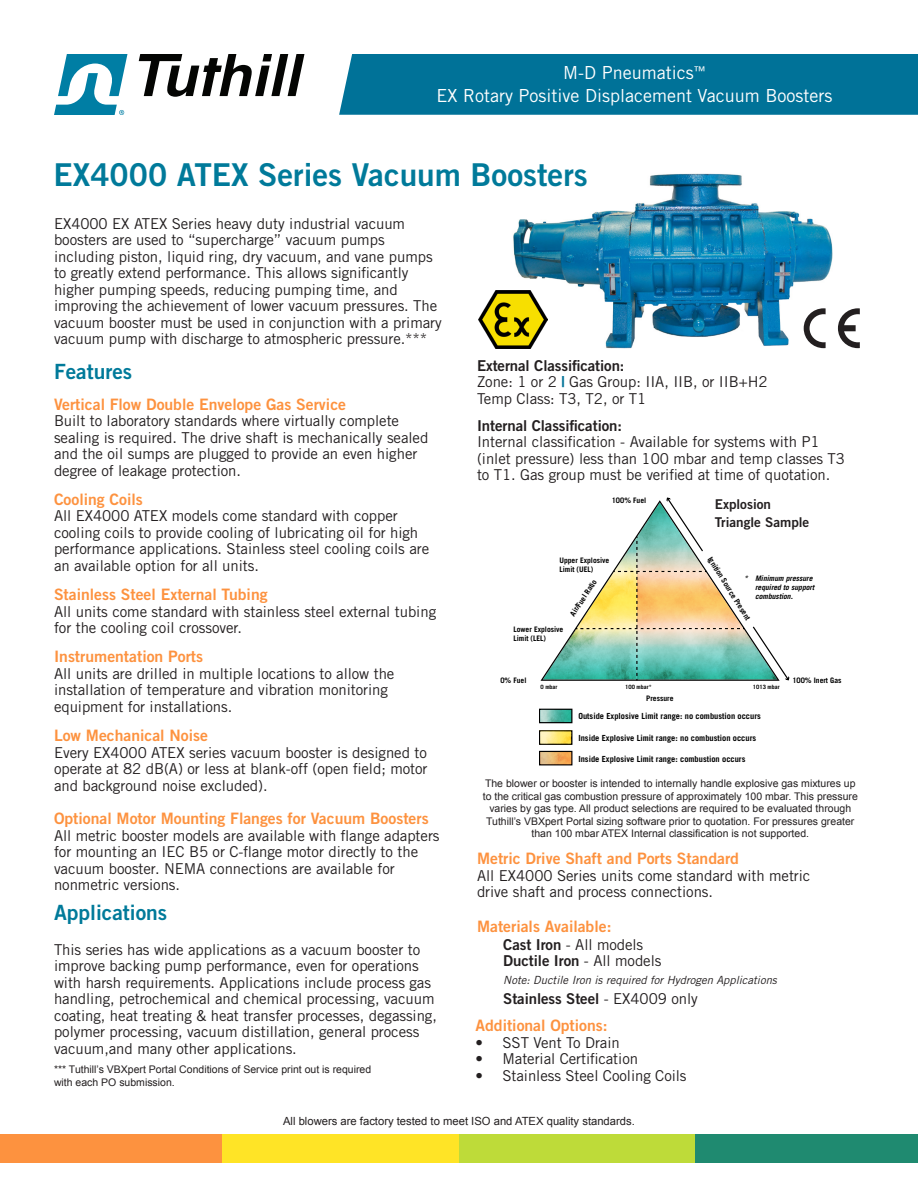
<style>
.page{position:relative;width:918px;height:1188px;background:#fff}
.page>*{position:absolute;margin:0;border:0;box-sizing:border-box;transform-origin:0 0}
.t1{font:31.5px "Trade Gothic LT Std Bd 2";color:#007a9a}
.Features_Header{font:21px "Trade Gothic LT Std Bd 2";color:#007a9a}
.t2{font:18px "Trade Gothic LT Std";color:#fff}
.Feature_ORANGE_Sub_H{font:15.75px "Trade Gothic LT Std Bd 2";color:#fd923f}
.Feature_Text{font:15px/16.5px "Trade Gothic LT Std";letter-spacing:-.005em;color:#231f20}
.Feature_Text-2{font:15px "Trade Gothic LT Std Bd 2";letter-spacing:-.005em;color:#231f20}
.Table_Text{font:13.5px "Trade Gothic LT Std Bd 2";color:#231f20}
.ISO_Caption_Text{font:11.25px "Arial";color:#231f20}
.t3{font:italic 11.25px "Trade Gothic LT Std";color:#231f20}
.Captions{font:10.5px/12.6px "Arial";color:#231f20}
.t4{font:700 8.4px "Trade Gothic LT";color:#000}
.t5{font:700 7.5px/9px "Trade Gothic LT";color:#000}
.t6{font:italic 7.5px "Trade Gothic LT Std";color:#000}
.t7{font:italic 700 7.5px/9px "Trade Gothic LT";color:#000}
.t8{font:700 5.85px "Trade Gothic LT";color:#000}
.s1{font-weight:700;color:#007298}
.s2{font-family:"Trade Gothic LT Std Bd 2"}
.s3{font-family:"Trade Gothic LT Std"}
</style>
<div class="page">
<svg style="left:54px;top:54px;width:73px;height:61px"></svg>
<svg style="left:139px;top:54px;width:165px;height:43px"></svg>
<div style="left:339px;top:54px;width:579px;height:61px;background:#007298"></div>
<div style="left:0;top:1134px;width:223px;height:28px;background:#fd923f"></div>
<div style="left:223px;top:1134px;width:236px;height:28px;background:#ffe426"></div>
<div style="left:459px;top:1134px;width:236px;height:28px;background:#bedb39"></div>
<div style="left:695px;top:1134px;width:223px;height:28px;background:#1f8a70"></div>
<img style="left:513px;top:173px;width:320px;height:175px">
<img style="left:478px;top:290px;width:70px;height:58px">
<svg style="left:804px;top:308px;width:22px;height:40px"></svg>
<svg style="left:838px;top:308px;width:22px;height:40px"></svg>
<svg style="left:540px;top:497px;width:250px;height:184px"></svg>
<div style="left:539px;top:709px;width:33px;height:14px;border:1px solid #000"></div>
<div style="left:539px;top:730px;width:33px;height:15px;border:1px solid #000"></div>
<div style="left:539px;top:751px;width:33px;height:14px;border:1px solid #000"></div>
<img style="left:540px;top:709px;width:32px;height:14px">
<img style="left:540px;top:731px;width:32px;height:13px">
<img style="left:540px;top:751px;width:32px;height:14px">
<p class="t2" style="left:563px;top:62px;width:144px">M-D Pneumatics<sup>™</sup></p>
<p class="t2" style="left:437px;top:84px;width:397px">EX Rotary Positive Displacement Vacuum Boosters</p>
<p class="t1" style="left:54px;top:155px;width:536px">EX4000 ATEX Series Vacuum Boosters</p>
<p class="Feature_Text" style="left:54px;top:215px;width:353px">EX4000 EX ATEX Series heavy duty industrial vacuum</p>
<p class="Feature_Text" style="left:54px;top:232px;width:389px">boosters are used to “supercharge” vacuum pumps including piston, liquid ring, dry vacuum, and vane pumps to greatly extend performance. This allows significantly higher pumping speeds, reducing pumping time, and improving the achievement of lower vacuum pressures. The vacuum booster must be used in conjunction with a primary vacuum pump with discharge to atmospheric pressure.***</p>
<p class="Features_Header" style="left:54px;top:358px;width:80px">Features</p>
<p class="Feature_ORANGE_Sub_H" style="left:54px;top:394px;width:294px">Vertical Flow Double Envelope Gas Service</p>
<p class="Feature_Text" style="left:54px;top:412px;width:347px">Built to laboratory standards where virtually complete</p>
<p class="Feature_Text" style="left:54px;top:429px;width:376px">sealing is required. The drive shaft is mechanically sealed</p>
<p class="Feature_Text" style="left:54px;top:445px;width:365px">and the oil sumps are plugged to provide an even higher</p>
<p class="Feature_Text" style="left:54px;top:462px;width:189px">degree of leakage protection.</p>
<p class="Feature_ORANGE_Sub_H" style="left:54px;top:490px;width:90px">Cooling Coils</p>
<p class="Feature_Text" style="left:54px;top:508px;width:377px">All EX4000 ATEX models come standard with copper cooling coils to provide cooling of lubricating oil for high performance applications. Stainless steel cooling coils are an available option for all units.</p>
<p class="Feature_ORANGE_Sub_H" style="left:54px;top:585px;width:215px">Stainless Steel External Tubing</p>
<p class="Feature_Text" style="left:54px;top:603px;width:384px">All units come standard with stainless steel external tubing for the cooling coil crossover.</p>
<p class="Feature_ORANGE_Sub_H" style="left:54px;top:647px;width:151px">Instrumentation Ports</p>
<p class="Feature_Text" style="left:54px;top:665px;width:342px">All units are drilled in multiple locations to allow the installation of temperature and vibration monitoring equipment for installations.</p>
<p class="Feature_ORANGE_Sub_H" style="left:54px;top:726px;width:156px">Low Mechanical Noise</p>
<p class="Feature_Text" style="left:54px;top:744px;width:375px;text-align:justify">Every EX4000 ATEX series vacuum booster is designed to operate at 82 dB(A) or less at blank-off (open field; motor and background noise excluded).</p>
<p class="Feature_ORANGE_Sub_H" style="left:54px;top:809px;width:376px">Optional Motor Mounting Flanges for Vacuum Boosters</p>
<p class="Feature_Text" style="left:54px;top:827px;width:387px">All metric booster models are available with flange adapters for mounting an IEC B5 or C-flange motor directly to the vacuum booster. NEMA connections are available for nonmetric versions.</p>
<p class="Features_Header" style="left:54px;top:900px;width:115px">Applications</p>
<p class="Feature_Text" style="left:54px;top:941px;width:384px">This series has wide applications as a vacuum booster to improve backing pump performance, even for operations with harsh requirements. Applications include process gas handling, petrochemical and chemical processing, vacuum coating, heat treating &amp; heat transfer processes, degassing, polymer processing, vacuum distillation, general process vacuum,and many other applications.</p>
<p class="Captions" style="left:54px;top:1063px;width:319px">*** Tuthill’s VBXpert Portal Conditions of Service print out is required with each PO submission.</p>
<p class="ISO_Caption_Text" style="left:283px;top:1114px;width:353px">All blowers are factory tested to meet ISO and ATEX quality standards.</p>
<p class="Feature_Text-2" style="left:477px;top:356px;width:149px">External Classification:</p>
<p class="Feature_Text" style="left:477px;top:373px;width:292px">Zone: 1 or 2 <span class="s1">|</span> Gas Group: IIA, IIB, or IIB+H2</p>
<p class="Feature_Text" style="left:477px;top:390px;width:171px">Temp Class: T3, T2, or T1</p>
<p class="Feature_Text-2" style="left:477px;top:416px;width:147px">Internal Classification:</p>
<p class="Feature_Text" style="left:477px;top:433px;width:369px">Internal classification - Available for systems with P1 (inlet pressure) less than 100 mbar and temp classes T3 to T1. Gas group must be verified at time of quotation.</p>
<p class="t5" style="left:612px;top:495px;width:36px">100% Fuel</p>
<p class="Table_Text" style="left:715px;top:496px;width:58px">Explosion</p>
<p class="Table_Text" style="left:715px;top:514px;width:96px">Triangle Sample</p>
<p class="t5" style="left:714px;top:555px;width:75px;rotate:58deg">Ignition Source Present</p>
<p class="t5" style="left:559px;top:556px;width:51px">Upper Explosive<br>Limit (UEL)</p>
<p class="t7" style="left:755px;top:574px;width:61px;text-indent:-11px">* Minimum pressure required to support combustion.</p>
<p class="t5" style="left:568px;top:613px;width:44px;rotate:-57deg">Air/Fuel Ratio</p>
<p class="t5" style="left:513px;top:625px;width:51px">Lower Explosive<br>Limit (LEL)</p>
<p class="t5" style="left:500px;top:676px;width:28px">0% Fuel</p>
<p class="t5" style="left:792px;top:676px;width:51px">100% Inert Gas</p>
<p class="t8" style="left:541px;top:683px;width:18px">0 mbar</p>
<p class="t8" style="left:625px;top:683px;width:28px">100 mbar*</p>
<p class="t8" style="left:753px;top:683px;width:28px">1013 mbar</p>
<p class="t5" style="left:646px;top:694px;width:29px">Pressure</p>
<p class="t4" style="left:578px;top:711px;width:184px">Outside Explosive Limit range: no combustion occurs</p>
<p class="t4" style="left:578px;top:733px;width:179px">Inside Explosive Limit range: no combustion occurs</p>
<p class="t4" style="left:578px;top:753px;width:169px">Inside Explosive Limit range: combustion occurs</p>
<p class="Captions" style="left:483px;top:777px;width:377px;text-align:center">The blower or booster is intended to internally handle explosive gas mixtures up to the critical gas combustion pressure of approximately 100 mbar. This pressure varies by gas type. All product selections are required to be evaluated through Tuthill’s VBXpert Portal sizing software prior to quotation. For pressures greater than 100 mbar ATEX Internal classification is not supported.</p>
<p class="t6" style="left:554px;top:777px;width:217px">The vacuum booster is not intended to handle explosive gases for</p>
<p class="t6" style="left:577px;top:795px;width:171px">to support combustion (approximately &lt;100 mbar).</p>
<p class="Feature_ORANGE_Sub_H" style="left:477px;top:849px;width:264px">Metric Drive Shaft and Ports Standard</p>
<p class="Feature_Text" style="left:477px;top:867px;width:335px">All EX4000 Series units come standard with metric drive shaft and process connections.</p>
<p class="Feature_ORANGE_Sub_H" style="left:477px;top:917px;width:136px">Materials Available:</p>
<p class="Feature_Text" style="left:503px;top:936px;width:142px"><span class="s2">Cast Iron</span> - All models</p>
<p class="Feature_Text-2" style="left:503px;top:952px;width:160px">Ductile Iron <span class="s3">- All models</span></p>
<p class="t3" style="left:503px;top:974px;width:275px">Note: Ductile Iron is required for Hydrogen Applications</p>
<p class="Feature_Text-2" style="left:503px;top:989px;width:196px">Stainless Steel <span class="s3">- EX4009 only</span></p>
<p class="Feature_ORANGE_Sub_H" style="left:476px;top:1016px;width:134px">Additional Options:</p>
<p class="Feature_Text" style="left:476px;top:1034px;width:146px">• SST Vent To Drain</p>
<p class="Feature_Text" style="left:476px;top:1050px;width:164px">• Material Certification</p>
<p class="Feature_Text" style="left:476px;top:1067px;width:213px">• Stainless Steel Cooling Coils</p>
</div>
